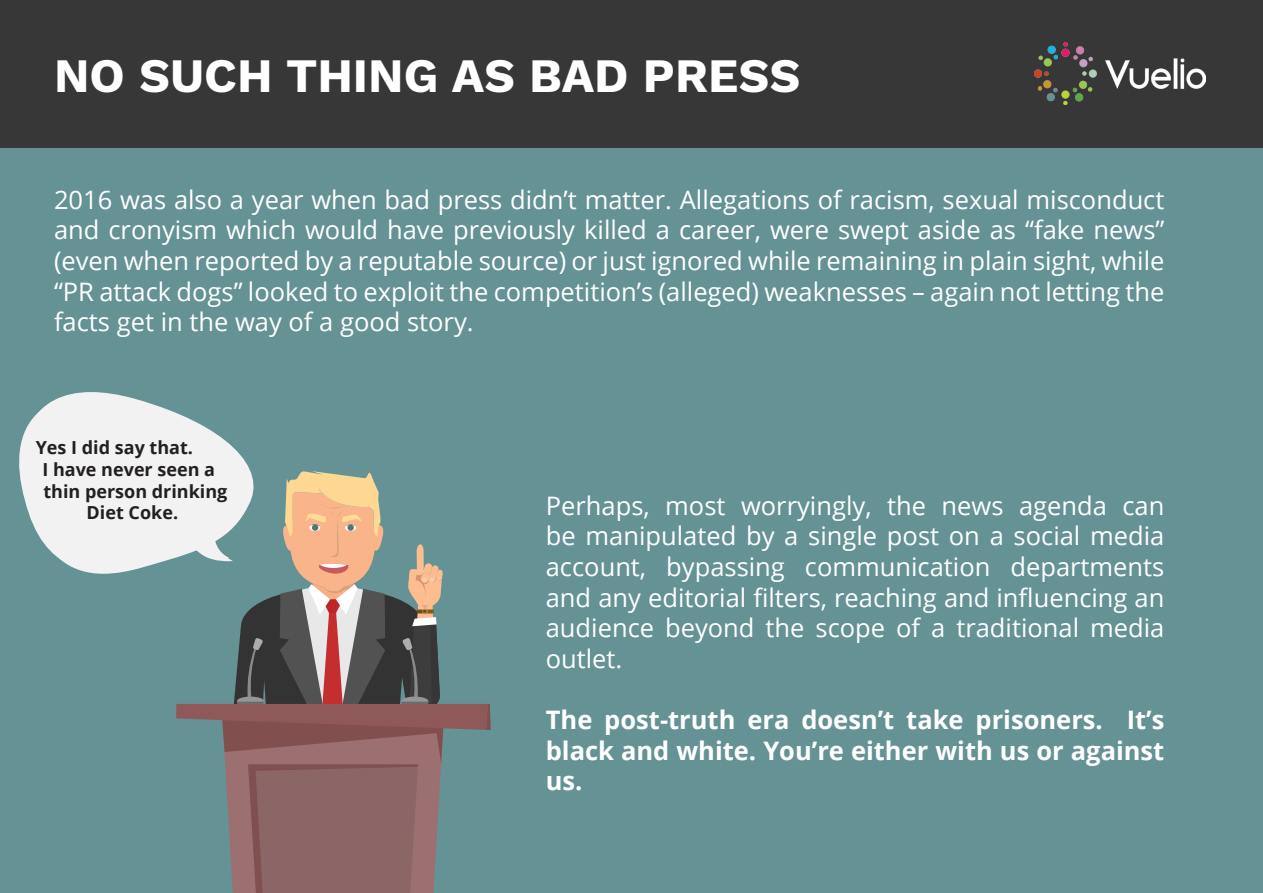
<style>
.page{position:relative;width:1263px;height:893px;background:#fff}
.page>*{position:absolute;margin:0;border:0;box-sizing:border-box;transform-origin:0 0}
.t1{font:700 48px "Work Sans";color:#fff}
.t2{font:25.5px/30.6px "Open Sans";color:#fff;text-align:justify}
.t3{font:700 25.5px/30.6px "Open Sans";color:#fff;text-align:justify}
.t4{font:700 18px "Open Sans";color:#231f20}
</style>
<div class="page">
<div style="left:0;top:148px;width:1263px;height:745px;background:#649295"></div>
<div style="left:0;top:0;width:1263px;height:148px;background:#373737"></div>
<svg style="left:176px;top:471px;width:314px;height:422px"></svg>
<svg style="left:19px;top:392px;width:247px;height:185px;fill:#f2f2f2"></svg>
<img style="left:1035px;top:43px;width:170px;height:62px">
<h1 class="t1" style="left:54px;top:48px;width:748px">NO SUCH THING AS BAD PRESS</h1>
<p class="t2" style="left:54px;top:184px;width:1112px">2016 was also a year when bad press didn’t matter. Allegations of racism, sexual misconduct and cronyism which would have previously killed a career, were swept aside as “fake news” (even when reported by a reputable source) or just ignored while remaining in plain sight, while “PR attack dogs” looked to exploit the competition’s (alleged) weaknesses – again not letting the facts get in the way of a good story.</p>
<p class="t4" style="left:36px;top:435px;width:159px">Yes I did say that.</p>
<p class="t4" style="left:42px;top:457px;width:174px">I have never seen a</p>
<p class="t4" style="left:43px;top:478px;width:185px">thin person drinking</p>
<p class="t4" style="left:87px;top:500px;width:93px">Diet Coke.</p>
<p class="t2" style="left:546px;top:490px;width:620px">Perhaps, most worryingly, the news agenda can be manipulated by a single post on a social media account, bypassing communication departments and any editorial filters, reaching and influencing an audience beyond the scope of a traditional media outlet.</p>
<p class="t3" style="left:546px;top:704px;width:620px">The post-truth era doesn’t take prisoners. It’s black and white. You’re either with us or against us.</p>
</div>
